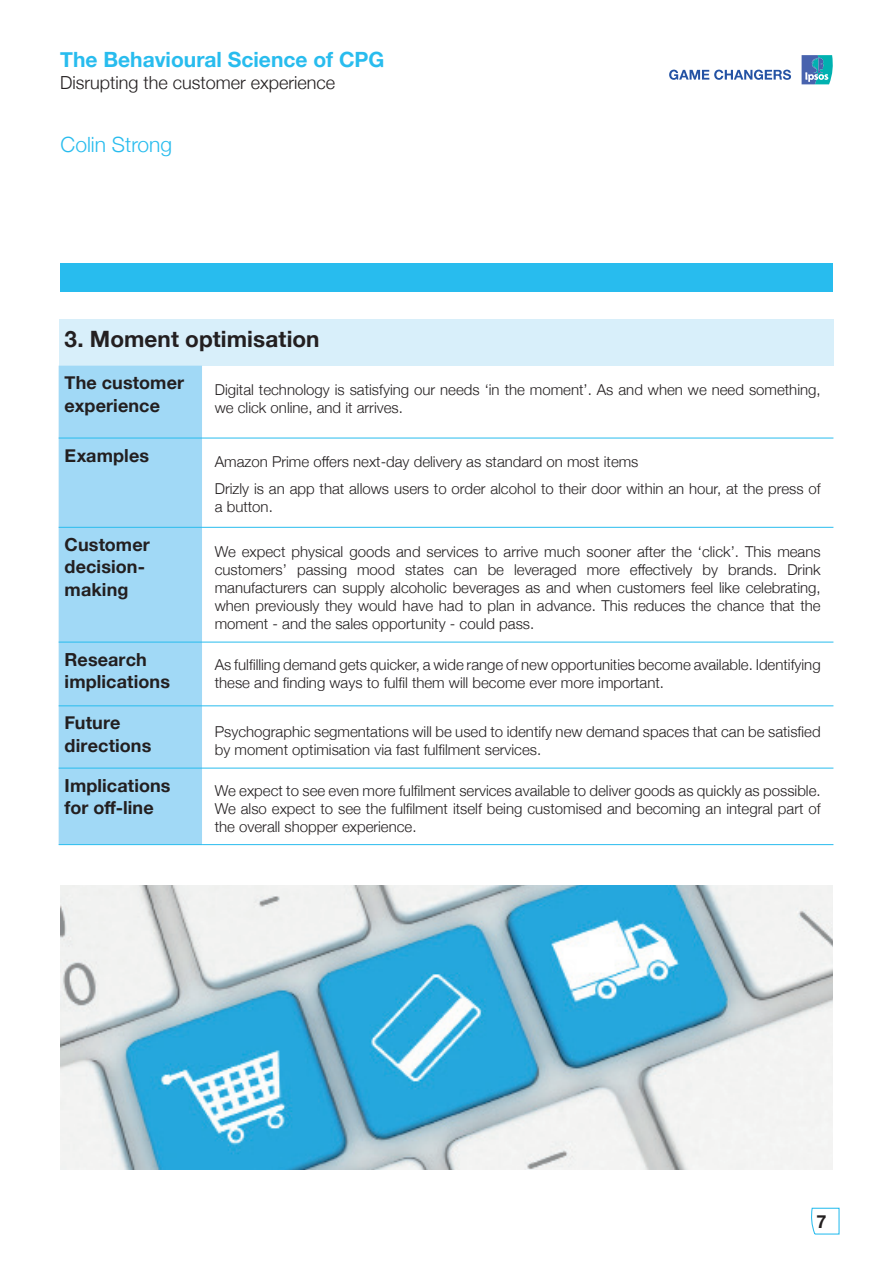
<style>
.page{position:relative;width:893px;height:1263px;background:#fff}
.page>*{position:absolute;margin:0;border:0;box-sizing:border-box;transform-origin:0 0}
.t1{font:700 22.5px "Helvetica Neue";letter-spacing:.005em;color:#231f20}
.t2{font:700 21px "Helvetica Neue";color:#28bcee}
.t3{font:300 21px "Helvetica Neue";color:#28bcee}
.t4{font:700 18px/22.5px "Helvetica Neue";letter-spacing:.005em;color:#231f20}
.t5{font:300 18px "Helvetica Neue";color:#231f20}
.t6{font:300 15px/18px "Helvetica Neue";color:#231f20}
</style>
<div class="page">
<div style="left:60px;top:264px;width:772px;height:28px;background:#28bcee"></div>
<svg style="left:811px;top:1207px;width:29px;height:28px"></svg>
<svg style="left:802px;top:55px;width:31px;height:29px"></svg>
<svg style="left:669px;top:70px;width:122px;height:10px"></svg>
<div style="left:59px;top:319px;width:774px;height:47px;background:#d8effa"></div>
<div style="left:59px;top:366px;width:143px;height:478px;background:#a1d9f6"></div>
<hr style="left:59px;top:438px;width:143px;height:1px;background:#28bcee">
<hr style="left:202px;top:438px;width:631px;height:1px;background:#28bcee">
<hr style="left:59px;top:527px;width:143px;height:1px;background:#28bcee">
<hr style="left:202px;top:527px;width:631px;height:1px;background:#28bcee">
<hr style="left:59px;top:642px;width:143px;height:1px;background:#28bcee">
<hr style="left:202px;top:642px;width:631px;height:1px;background:#28bcee">
<hr style="left:59px;top:705px;width:143px;height:1px;background:#28bcee">
<hr style="left:202px;top:705px;width:631px;height:1px;background:#28bcee">
<hr style="left:59px;top:768px;width:143px;height:1px;background:#28bcee">
<hr style="left:202px;top:768px;width:631px;height:1px;background:#28bcee">
<hr style="left:59px;top:844px;width:143px;height:1px;background:#28bcee">
<hr style="left:202px;top:844px;width:631px;height:1px;background:#28bcee">
<img style="left:60px;top:886px;width:773px;height:283px">
<h2 class="t2" style="left:60px;top:43px;width:326px">The Behavioural Science of CPG</h2>
<p class="t5" style="left:60px;top:68px;width:277px">Disrupting the customer experience</p>
<h2 class="t3" style="left:61px;top:127px;width:113px">Colin Strong</h2>
<h1 class="t1" style="left:65px;top:321px;width:256px">3. Moment optimisation</h1>
<p class="t4" style="left:65px;top:372px;width:121px">The customer experience</p>
<p class="t6" style="left:215px;top:380px;width:607px">Digital technology is satisfying our needs ‘in the moment’. As and when we need something, we click online, and it arrives.</p>
<p class="t4" style="left:65px;top:444px;width:86px">Examples</p>
<p class="t6" style="left:215px;top:448px;width:607px;line-height:27px">Amazon Prime offers next-day delivery as standard on most items<br>Drizly is an app that allows users to order alcohol to their door within an hour, at the press of</p>
<p class="t6" style="left:215px;top:497px;width:60px">a button.</p>
<p class="t4" style="left:65px;top:534px;width:87px">Customer decision&shy;making</p>
<p class="t6" style="left:215px;top:542px;width:607px;text-align:justify">We expect physical goods and services to arrive much sooner after the ‘click’. This means customers’ passing mood states can be leveraged more effectively by brands. Drink manufacturers can supply alcoholic beverages as and when customers feel like celebrating, when previously they would have had to plan in advance. This reduces the chance that the moment - and the sales opportunity - could pass.</p>
<p class="t4" style="left:65px;top:648px;width:107px">Research implications</p>
<p class="t6" style="left:215px;top:655px;width:607px">As fulfilling demand gets quicker, a wide range of new opportunities become available. Identifying these and finding ways to fulfil them will become ever more important.</p>
<p class="t4" style="left:65px;top:712px;width:88px">Future directions</p>
<p class="t6" style="left:215px;top:722px;width:607px">Psychographic segmentations will be used to identify new demand spaces that can be satisfied by moment optimisation via fast fulfilment services.</p>
<p class="t4" style="left:65px;top:774px;width:107px">Implications for off-line</p>
<p class="t6" style="left:215px;top:781px;width:607px;text-align:justify">We expect to see even more fulfilment services available to deliver goods as quickly as possible.<br>We also expect to see the fulfilment itself being customised and becoming an integral part of the overall shopper experience.</p>
<p class="t4" style="left:816px;top:1210px;width:12px">7</p>
</div>
